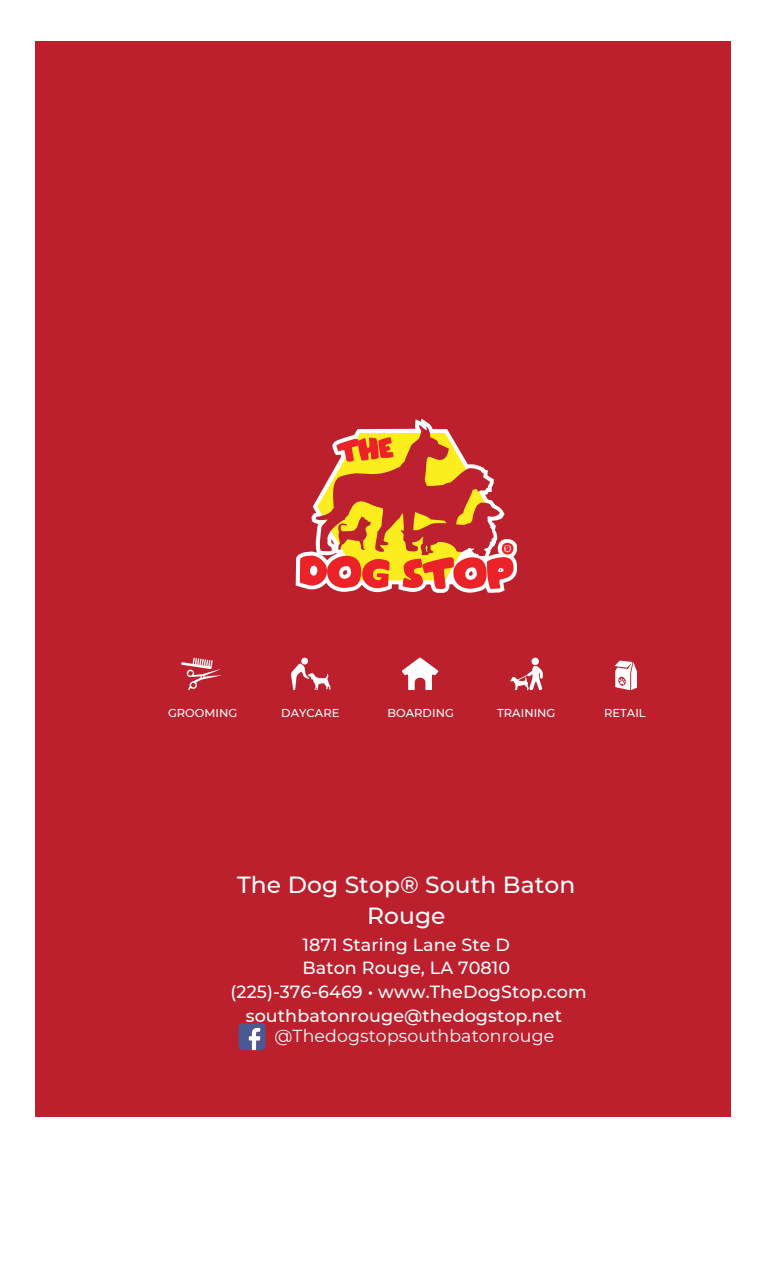
<style>
.page{position:relative;width:765px;height:1262px;background:#fff}
.page>*{position:absolute;margin:0;border:0;box-sizing:border-box;transform-origin:0 0}
.t1{font:500 23.38px/31.6px "Montserrat";letter-spacing:.005em;color:#fff;text-align:center}
.t2{font:500 17.5px/23.8px "Montserrat";letter-spacing:.005em;color:#fff;text-align:center}
.t3{font:17.38px "Montserrat";letter-spacing:.005em;color:#fff}
.t4{font:500 11.5px "Montserrat";letter-spacing:.005em;color:#fff}
</style>
<div class="page">
<div style="left:35px;top:41px;width:695px;height:1076px;background:#bd202d"></div>
<svg style="left:181px;top:658px;width:40px;height:32px"></svg>
<svg style="left:291px;top:663px;width:40px;height:27px"></svg>
<div style="left:301px;top:658px;width:7px;height:6px;background:#fff;border-radius:50%"></div>
<svg style="left:239px;top:1023px;width:26px;height:27px"></svg>
<svg style="left:402px;top:658px;width:36px;height:32px"></svg>
<svg style="left:295px;top:419px;width:222px;height:174px"></svg>
<svg style="left:510px;top:666px;width:33px;height:24px"></svg>
<div style="left:532px;top:658px;width:7px;height:7px;background:#fff;border-radius:50%"></div>
<svg style="left:615px;top:660px;width:22px;height:30px"></svg>
<p class="t4" style="left:168px;top:706px;width:71px">GROOMING</p>
<p class="t4" style="left:281px;top:706px;width:60px">DAYCARE</p>
<p class="t4" style="left:387px;top:706px;width:68px">BOARDING</p>
<p class="t4" style="left:497px;top:706px;width:60px">TRAINING</p>
<p class="t4" style="left:604px;top:706px;width:43px">RETAIL</p>
<p class="t1" style="left:237px;top:868px;width:340px">The Dog Stop® South Baton<br>Rouge</p>
<p class="t2" style="left:303px;top:932px;width:209px">1871 Staring Lane Ste D</p>
<p class="t2" style="left:302px;top:956px;width:209px">Baton Rouge, LA 70810</p>
<p class="t2" style="left:231px;top:980px;width:358px">(225)-376-6469 • www.TheDogStop.com southbatonrouge@thedogstop.net</p>
<p class="t3" style="left:275px;top:1025px;width:281px">@Thedogstopsouthbatonrouge</p>
</div>
